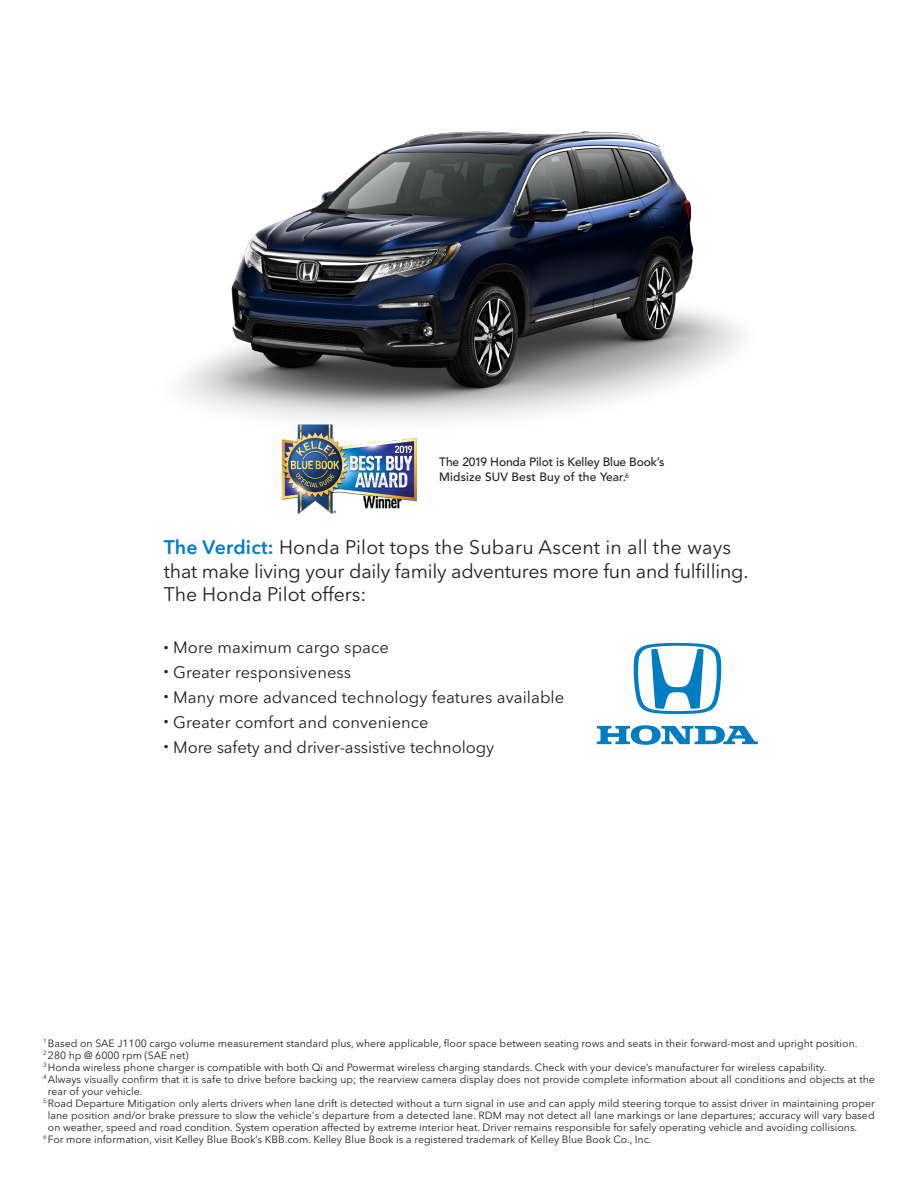
<style>
.page{position:relative;width:918px;height:1188px;background:#fff}
.page>*{position:absolute;margin:0;border:0;box-sizing:border-box;transform-origin:0 0}
.t1{font:19.5px/23.4px "Avenir Next Rounded Std";letter-spacing:-.01em;color:#231f20}
.verdict_bullets_smal{font:16.5px "Avenir Next Rounded Std";letter-spacing:.005em;color:#231f20}
.t2{font:500 12px/15px "Avenir LT Std";letter-spacing:-.01em;color:#231f20}
.t3{font:10.5px/12px "Avenir Next Rounded Std";color:#231f20}
.s1{font-weight:600;color:#007cc2}
</style>
<div class="page">
<img style="left:181px;top:131px;width:561px;height:290px">
<svg style="left:597px;top:725px;width:161px;height:20px"></svg>
<svg style="left:634px;top:643px;width:87px;height:71px"></svg>
<img style="left:281px;top:424px;width:136px;height:90px">
<p class="t2" style="left:439px;top:455px;width:227px">The 2019 Honda Pilot is Kelley Blue Book’s<br>Midsize SUV Best Buy of the Year.<sup>6</sup></p>
<p class="t1" style="left:164px;top:536px;width:586px"><span class="s1">The Verdict:</span> Honda Pilot tops the Subaru Ascent in all the ways that make living your daily family adventures more fun and fulfilling.<br>The Honda Pilot offers:</p>
<p class="verdict_bullets_smal" style="left:164px;top:637px;width:226px"><sup>•</sup> More maximum cargo space</p>
<p class="verdict_bullets_smal" style="left:164px;top:662px;width:189px"><sup>•</sup> Greater responsiveness</p>
<p class="verdict_bullets_smal" style="left:164px;top:687px;width:402px"><sup>•</sup> Many more advanced technology features available</p>
<p class="verdict_bullets_smal" style="left:164px;top:712px;width:266px"><sup>•</sup> Greater comfort and convenience</p>
<p class="verdict_bullets_smal" style="left:164px;top:737px;width:332px"><sup>•</sup> More safety and driver-assistive technology</p>
<p class="t3" style="left:43px;top:1037px;width:816px"><sup>1</sup> Based on SAE J1100 cargo volume measurement standard plus, where applicable, floor space between seating rows and seats in their forward-most and upright position.</p>
<p class="t3" style="left:43px;top:1049px;width:147px"><sup>2</sup> 280 hp @ 6000 rpm (SAE net)</p>
<p class="t3" style="left:43px;top:1061px;width:785px"><sup>3</sup> Honda wireless phone charger is compatible with both Qi and Powermat wireless charging standards. Check with your device’s manufacturer for wireless capability.</p>
<p class="t3" style="left:48px;top:1073px;width:828px;text-indent:-5px"><sup>4</sup> Always visually confirm that it is safe to drive before backing up; the rearview camera display does not provide complete information about all conditions and objects at the rear of your vehicle.</p>
<p class="t3" style="left:48px;top:1097px;width:828px;text-align:justify;text-indent:-5px"><sup>5</sup> Road Departure Mitigation only alerts drivers when lane drift is detected without a turn signal in use and can apply mild steering torque to assist driver in maintaining proper lane position and/or brake pressure to slow the vehicle's departure from a detected lane. RDM may not detect all lane markings or lane departures; accuracy will vary based on weather, speed and road condition. System operation affected by extreme interior heat. Driver remains responsible for safely operating vehicle and avoiding collisions.</p>
<p class="t3" style="left:43px;top:1133px;width:610px"><sup>6</sup> For more information, visit Kelley Blue Book’s KBB.com. Kelley Blue Book is a registered trademark of Kelley Blue Book Co., Inc.</p>
</div>
